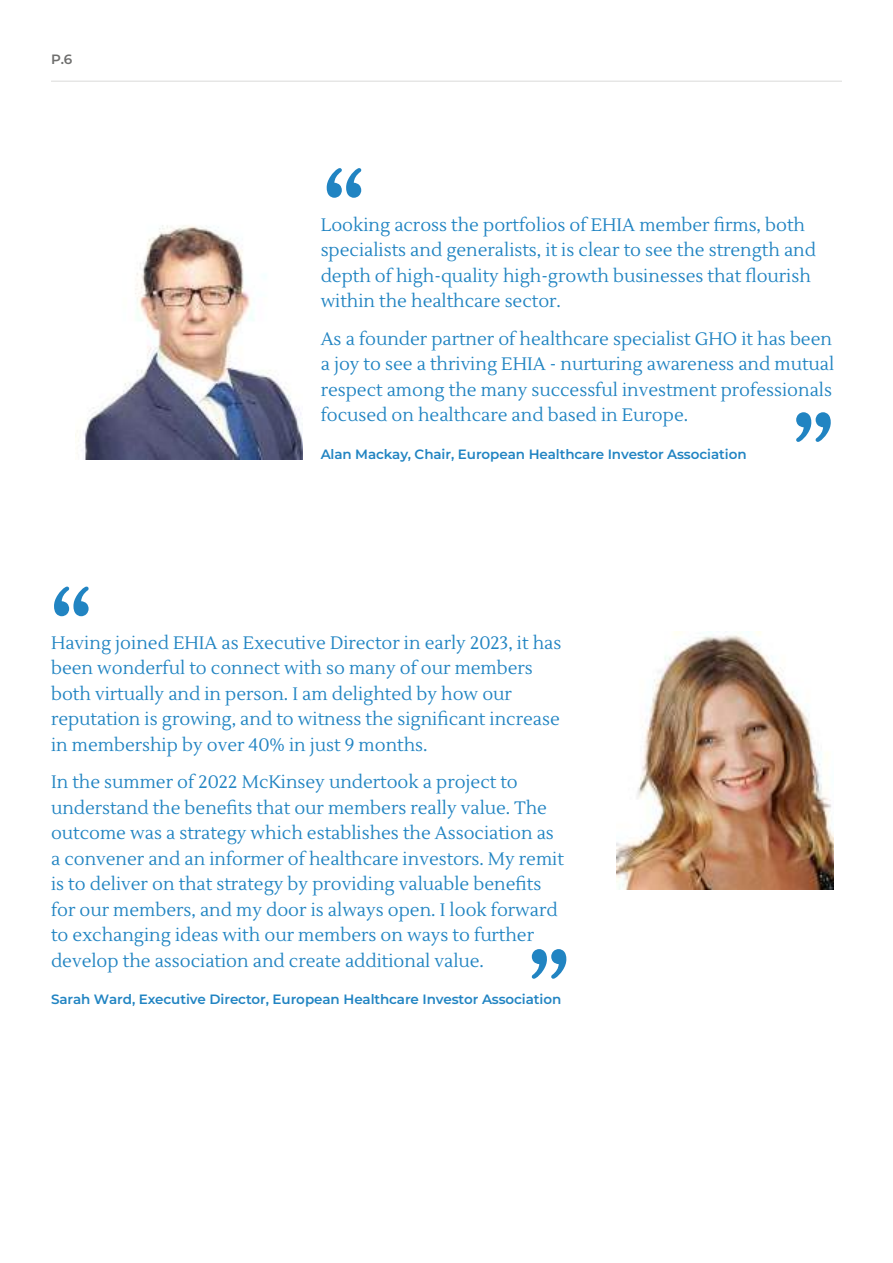
<style>
.page{position:relative;width:893px;height:1263px;background:#fff}
.page>*{position:absolute;margin:0;border:0;box-sizing:border-box;transform-origin:0 0}
.t1{font:120px "Lustria";color:#2184c2}
.t2{font:18px/25.5px "Lustria";color:#2184c2}
.t3{font:100 13.5px "Montserrat";color:#2184c2}
.t4{font:100 13.5px "Montserrat";color:#6f6f6e}
</style>
<div class="page">
<img style="left:617px;top:631px;width:216px;height:258px">
<img style="left:75px;top:225px;width:228px;height:234px">
<hr style="left:51px;top:81px;width:791px;height:1px;background:#dadad9">
<p class="t4" style="left:51px;top:50px;width:23px">P.6</p>
<h1 class="t1" style="left:48px;top:557px;width:48px">“</h1>
<h1 class="t1" style="left:321px;top:139px;width:48px">“</h1>
<p class="t2" style="left:321px;top:212px;width:497px">Looking across the portfolios of EHIA member firms, both specialists and generalists, it is clear to see the strength and depth of high-quality high-growth businesses that flourish within the healthcare sector.</p>
<p class="t2" style="left:321px;top:326px;width:515px">As a founder partner of healthcare specialist GHO it has been a joy to see a thriving EHIA - nurturing awareness and mutual respect among the many successful investment professionals focused on healthcare and based in Europe.</p>
<p class="t3" style="left:321px;top:445px;width:427px">Alan Mackay, Chair, European Healthcare Investor Association</p>
<h1 class="t1" style="left:837px;top:471px;width:48px;rotate:-180deg">“</h1>
<p class="t2" style="left:51px;top:630px;width:512px">Having joined EHIA as Executive Director in early 2023, it has been wonderful to connect with so many of our members both virtually and in person. I am delighted by how our reputation is growing, and to witness the significant increase in membership by over 40% in just 9 months.</p>
<p class="t2" style="left:51px;top:770px;width:514px">In the summer of 2022 McKinsey undertook a project to understand the benefits that our members really value. The outcome was a strategy which establishes the Association as a convener and an informer of healthcare investors. My remit is to deliver on that strategy by providing valuable benefits for our members, and my door is always open. I look forward to exchanging ideas with our members on ways to further develop the association and create additional value.</p>
<p class="t3" style="left:51px;top:990px;width:512px">Sarah Ward, Executive Director, European Healthcare Investor Association</p>
<h1 class="t1" style="left:572px;top:1008px;width:48px;rotate:-180deg">“</h1>
</div>
